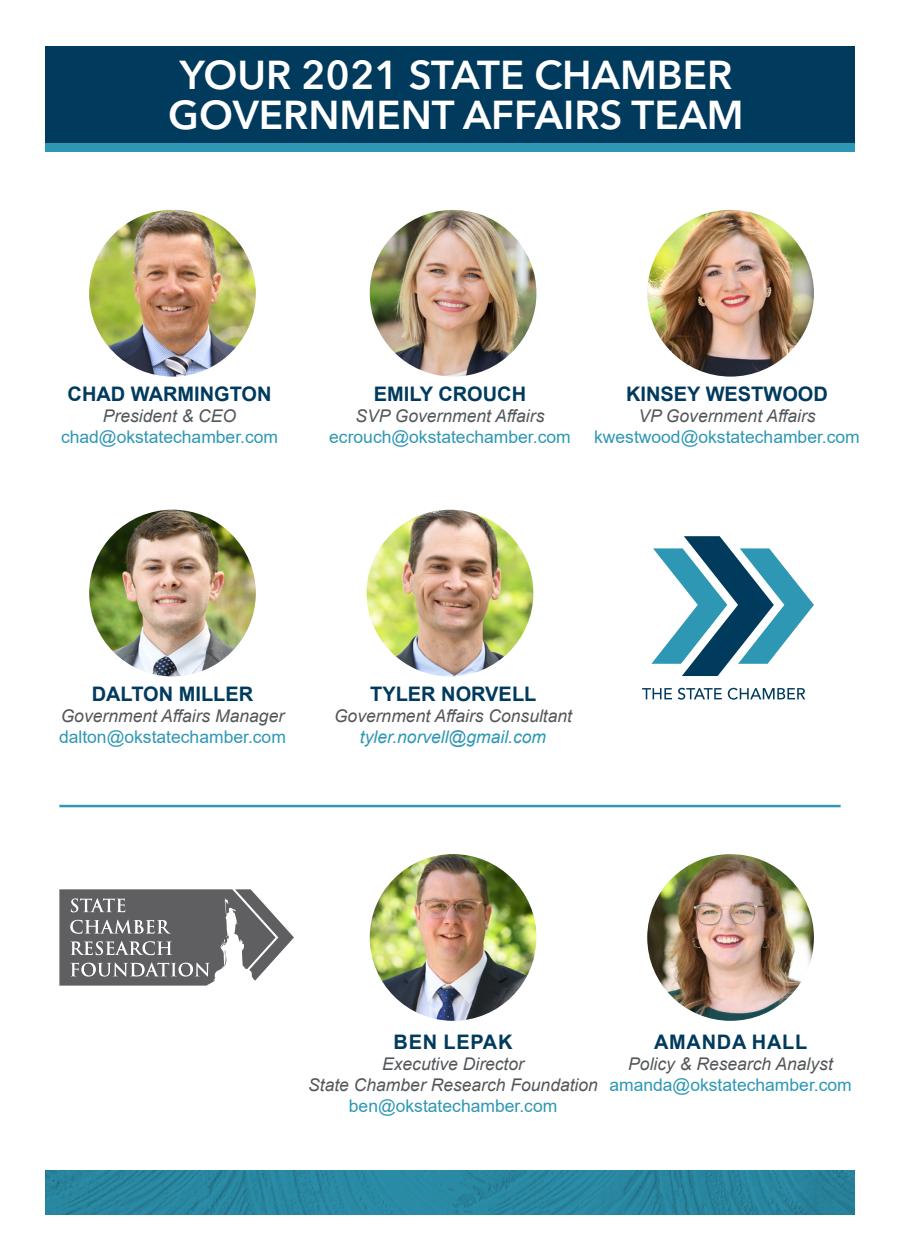
<style>
.page{position:relative;width:900px;height:1260px;background:#fff}
.page>*{position:absolute;margin:0;border:0;box-sizing:border-box;transform-origin:0 0}
.t1{font:600 40px "Avenir Next LT Pro";color:#fff}
.t2{font:700 20px "Arial";color:#003a5d}
.t3{font:700 20px "Arial";letter-spacing:.035em;color:#003a5d}
.t4{font:italic 17.5px "Arial";color:#54575a}
.t5{font:17.5px "Arial";color:#2e97b4}
.t6{font:italic 17.5px "Arial";color:#2e97b4}
</style>
<div class="page">
<div style="left:45px;top:55px;width:810px;height:96px;background:#2e97b4"></div>
<div style="left:45px;top:46px;width:810px;height:96px;background:#003a5d"></div>
<img style="left:89px;top:210px;width:167px;height:167px;border-radius:83px">
<img style="left:370px;top:210px;width:166px;height:167px;border-radius:82px">
<img style="left:367px;top:510px;width:166px;height:166px;border-radius:83px">
<img style="left:370px;top:854px;width:166px;height:167px;border-radius:83px">
<img style="left:647px;top:210px;width:167px;height:167px;border-radius:83px">
<img style="left:647px;top:854px;width:167px;height:167px;border-radius:83px">
<img style="left:89px;top:510px;width:167px;height:166px;border-radius:83px">
<svg style="left:59px;top:889px;width:235px;height:97px"></svg>
<hr style="left:59px;top:805px;width:782px;height:2px;background:#2e97b4">
<img style="left:45px;top:1171px;width:810px;height:44px">
<svg style="left:642px;top:688px;width:30px;height:11px"></svg>
<svg style="left:678px;top:688px;width:44px;height:12px"></svg>
<svg style="left:728px;top:688px;width:77px;height:12px"></svg>
<svg style="left:651px;top:536px;width:163px;height:140px"></svg>
<p class="t1" style="left:180px;top:51px;width:554px">YOUR 2021 STATE CHAMBER</p>
<p class="t1" style="left:168px;top:91px;width:577px">GOVERNMENT AFFAIRS TEAM</p>
<p class="t2" style="left:68px;top:380px;width:206px">CHAD WARMINGTON</p>
<p class="t4" style="left:103px;top:405px;width:135px">President &amp; CEO</p>
<p class="t5" style="left:61px;top:425px;width:219px">chad@okstatechamber.com</p>
<p class="t2" style="left:374px;top:380px;width:154px">EMILY CROUCH</p>
<p class="t4" style="left:356px;top:405px;width:190px">SVP Government Affairs</p>
<p class="t5" style="left:329px;top:425px;width:243px">ecrouch@okstatechamber.com</p>
<p class="t2" style="left:626px;top:380px;width:203px">KINSEY WESTWOOD</p>
<p class="t4" style="left:638px;top:405px;width:179px">VP Government Affairs</p>
<p class="t5" style="left:594px;top:425px;width:267px">kwestwood@okstatechamber.com</p>
<p class="t2" style="left:92px;top:680px;width:163px">DALTON MILLER</p>
<p class="t4" style="left:61px;top:705px;width:225px">Government Affairs Manager</p>
<p class="t5" style="left:59px;top:725px;width:228px">dalton@okstatechamber.com</p>
<p class="t2" style="left:370px;top:680px;width:168px">TYLER NORVELL</p>
<p class="t4" style="left:334px;top:705px;width:240px">Government Affairs Consultant</p>
<p class="t6" style="left:360px;top:726px;width:188px">tyler.norvell@gmail.com</p>
<p class="t3" style="left:394px;top:1028px;width:120px">BEN LEPAK</p>
<p class="t4" style="left:382px;top:1053px;width:143px">Executive Director</p>
<p class="t4" style="left:308px;top:1074px;width:291px">State Chamber Research Foundation</p>
<p class="t5" style="left:349px;top:1094px;width:210px">ben@okstatechamber.com</p>
<p class="t3" style="left:654px;top:1028px;width:155px">AMANDA HALL</p>
<p class="t4" style="left:628px;top:1053px;width:206px">Policy &amp; Research Analyst</p>
<p class="t5" style="left:609px;top:1073px;width:244px">amanda@okstatechamber.com</p>
</div>
